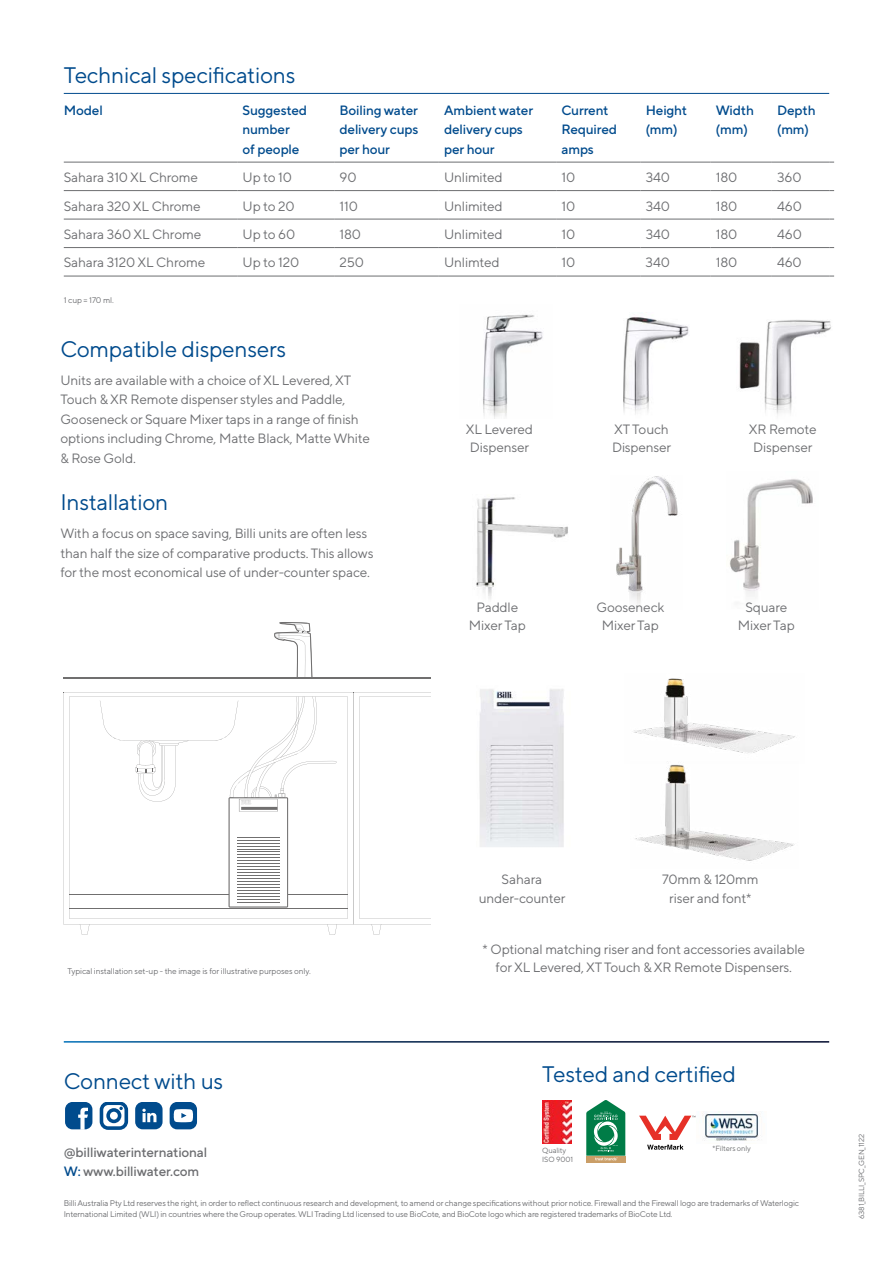
<style>
.page{position:relative;width:893px;height:1263px;background:#fff}
.page>*{position:absolute;margin:0;border:0;box-sizing:border-box;transform-origin:0 0}
.t1{font:22.5px "TT Norms Pro";letter-spacing:-.01em;color:#004b8d}
.t2{font:13.5px/19.5px "TT Norms Pro";letter-spacing:-.01em;color:#6d6e71;text-align:center}
.t3{font:500 13.5px/19.5px "TT Norms Pro";letter-spacing:-.01em;color:#004b8d}
.t4{font:500 13.5px/19.5px "TT Norms Pro";letter-spacing:-.01em;color:#6d6e71}
.t5{font:8.25px/10.5px "TT Norms Pro";letter-spacing:-.02em;color:#6d6e71}
.t6{font:7.5px/9px "TT Norms Pro";letter-spacing:-.015em;color:#6d6e71}
.s1{color:#004b8d}
</style>
<div class="page">
<hr style="left:64px;top:93px;width:765px;height:1px;background:#004b8d">
<hr style="left:64px;top:162px;width:173px;height:1px;background:#6d6e71">
<hr style="left:237px;top:162px;width:97px;height:1px;background:#6d6e71">
<hr style="left:334px;top:162px;width:105px;height:1px;background:#6d6e71">
<hr style="left:439px;top:162px;width:117px;height:1px;background:#6d6e71">
<hr style="left:556px;top:162px;width:84px;height:1px;background:#6d6e71">
<hr style="left:640px;top:162px;width:71px;height:1px;background:#6d6e71">
<hr style="left:711px;top:162px;width:61px;height:1px;background:#6d6e71">
<hr style="left:772px;top:162px;width:58px;height:1px;background:#6d6e71">
<hr style="left:64px;top:190px;width:173px;height:1px;background:#6d6e71">
<hr style="left:237px;top:190px;width:97px;height:1px;background:#6d6e71">
<hr style="left:334px;top:190px;width:105px;height:1px;background:#6d6e71">
<hr style="left:439px;top:190px;width:117px;height:1px;background:#6d6e71">
<hr style="left:556px;top:190px;width:84px;height:1px;background:#6d6e71">
<hr style="left:640px;top:190px;width:71px;height:1px;background:#6d6e71">
<hr style="left:711px;top:190px;width:61px;height:1px;background:#6d6e71">
<hr style="left:772px;top:190px;width:58px;height:1px;background:#6d6e71">
<hr style="left:64px;top:219px;width:173px;height:1px;background:#6d6e71">
<hr style="left:237px;top:219px;width:97px;height:1px;background:#6d6e71">
<hr style="left:334px;top:219px;width:105px;height:1px;background:#6d6e71">
<hr style="left:439px;top:219px;width:117px;height:1px;background:#6d6e71">
<hr style="left:556px;top:219px;width:84px;height:1px;background:#6d6e71">
<hr style="left:640px;top:219px;width:71px;height:1px;background:#6d6e71">
<hr style="left:711px;top:219px;width:61px;height:1px;background:#6d6e71">
<hr style="left:772px;top:219px;width:58px;height:1px;background:#6d6e71">
<hr style="left:64px;top:247px;width:173px;height:1px;background:#6d6e71">
<hr style="left:237px;top:247px;width:97px;height:1px;background:#6d6e71">
<hr style="left:334px;top:247px;width:105px;height:1px;background:#6d6e71">
<hr style="left:439px;top:247px;width:117px;height:1px;background:#6d6e71">
<hr style="left:556px;top:247px;width:84px;height:1px;background:#6d6e71">
<hr style="left:640px;top:247px;width:71px;height:1px;background:#6d6e71">
<hr style="left:711px;top:247px;width:61px;height:1px;background:#6d6e71">
<hr style="left:772px;top:247px;width:58px;height:1px;background:#6d6e71">
<hr style="left:64px;top:276px;width:173px;height:1px;background:#6d6e71">
<hr style="left:237px;top:276px;width:97px;height:1px;background:#6d6e71">
<hr style="left:334px;top:276px;width:105px;height:1px;background:#6d6e71">
<hr style="left:439px;top:276px;width:117px;height:1px;background:#6d6e71">
<hr style="left:556px;top:276px;width:84px;height:1px;background:#6d6e71">
<hr style="left:640px;top:276px;width:71px;height:1px;background:#6d6e71">
<hr style="left:711px;top:276px;width:61px;height:1px;background:#6d6e71">
<hr style="left:772px;top:276px;width:58px;height:1px;background:#6d6e71">
<img style="left:479px;top:689px;width:85px;height:158px">
<img style="left:635px;top:765px;width:160px;height:96px">
<img style="left:634px;top:678px;width:161px;height:75px">
<img style="left:542px;top:1101px;width:29px;height:42px">
<svg style="left:586px;top:1160px;width:39px;height:2px"></svg>
<svg style="left:586px;top:1100px;width:40px;height:60px"></svg>
<img style="left:702px;top:1111px;width:58px;height:30px">
<svg style="left:639px;top:1116px;width:56px;height:34px"></svg>
<svg style="left:274px;top:622px;width:38px;height:55px"></svg>
<hr style="left:64px;top:677px;width:366px;height:1px;background:#706f6f">
<svg style="left:64px;top:692px;width:366px;height:243px"></svg>
<img style="left:483px;top:314px;width:60px;height:104px">
<img style="left:623px;top:317px;width:66px;height:97px">
<img style="left:738px;top:320px;width:93px;height:95px">
<img style="left:616px;top:476px;width:62px;height:129px">
<img style="left:476px;top:497px;width:92px;height:102px">
<img style="left:729px;top:479px;width:84px;height:117px">
<div style="left:65px;top:1102px;width:27px;height:27px;background:#004b8d;border-radius:7px"></div>
<svg style="left:100px;top:1102px;width:28px;height:28px"></svg>
<svg style="left:78px;top:1108px;width:10px;height:22px"></svg>
<div style="left:135px;top:1102px;width:28px;height:27px;background:#004b8d;border-radius:7px"></div>
<svg style="left:142px;top:1109px;width:14px;height:13px"></svg>
<div style="left:170px;top:1102px;width:27px;height:27px;background:#004b8d;border-radius:7px"></div>
<svg style="left:174px;top:1109px;width:19px;height:13px"></svg>
<h1 class="t1" style="left:64px;top:59px;width:233px">Technical specifications</h1>
<p class="t3" style="left:64px;top:99px;width:40px">Model</p>
<p class="t3" style="left:243px;top:99px;width:66px">Suggested number<br>of people</p>
<p class="t3" style="left:340px;top:99px;width:80px;text-align:justify">Boiling water delivery cups per hour</p>
<p class="t3" style="left:444px;top:99px;width:91px">Ambient water delivery cups per hour</p>
<p class="t3" style="left:561px;top:99px;width:57px">Current<br>Required amps</p>
<p class="t3" style="left:646px;top:99px;width:43px">Height (mm)</p>
<p class="t3" style="left:716px;top:99px;width:40px">Width (mm)</p>
<p class="t3" style="left:777px;top:99px;width:40px">Depth (mm)</p>
<p class="t2" style="left:64px;top:166px;width:136px">Sahara 310 XL Chrome</p>
<p class="t2" style="left:243px;top:166px;width:51px">Up to 10</p>
<p class="t2" style="left:340px;top:166px;width:19px">90</p>
<p class="t2" style="left:444px;top:166px;width:60px">Unlimited</p>
<p class="t2" style="left:561px;top:166px;width:15px">10</p>
<p class="t2" style="left:646px;top:166px;width:26px">340</p>
<p class="t2" style="left:716px;top:166px;width:23px">180</p>
<p class="t2" style="left:777px;top:166px;width:26px">360</p>
<p class="t2" style="left:64px;top:195px;width:138px">Sahara 320 XL Chrome</p>
<p class="t2" style="left:243px;top:195px;width:54px">Up to 20</p>
<p class="t2" style="left:339px;top:195px;width:20px">110</p>
<p class="t2" style="left:444px;top:195px;width:60px">Unlimited</p>
<p class="t2" style="left:561px;top:195px;width:15px">10</p>
<p class="t2" style="left:646px;top:195px;width:26px">340</p>
<p class="t2" style="left:716px;top:195px;width:23px">180</p>
<p class="t2" style="left:777px;top:195px;width:26px">460</p>
<p class="t2" style="left:64px;top:223px;width:139px">Sahara 360 XL Chrome</p>
<p class="t2" style="left:243px;top:223px;width:54px">Up to 60</p>
<p class="t2" style="left:339px;top:223px;width:23px">180</p>
<p class="t2" style="left:444px;top:223px;width:60px">Unlimited</p>
<p class="t2" style="left:561px;top:223px;width:15px">10</p>
<p class="t2" style="left:646px;top:223px;width:26px">340</p>
<p class="t2" style="left:716px;top:223px;width:23px">180</p>
<p class="t2" style="left:777px;top:223px;width:26px">460</p>
<p class="t2" style="left:64px;top:252px;width:143px">Sahara 3120 XL Chrome</p>
<p class="t2" style="left:243px;top:252px;width:58px">Up to 120</p>
<p class="t2" style="left:339px;top:252px;width:26px">250</p>
<p class="t2" style="left:444px;top:252px;width:57px">Unlimted</p>
<p class="t2" style="left:561px;top:252px;width:15px">10</p>
<p class="t2" style="left:646px;top:252px;width:26px">340</p>
<p class="t2" style="left:716px;top:252px;width:23px">180</p>
<p class="t2" style="left:777px;top:252px;width:26px">460</p>
<p class="t5" style="left:64px;top:294px;width:52px">1 cup = 170 ml.</p>
<h1 class="t1" style="left:60px;top:332px;width:227px">Compatible dispensers</h1>
<p class="t2" style="left:60px;top:369px;width:311px;text-align:left">Units are available with a choice of XL Levered, XT Touch &amp; XR Remote dispenser styles and Paddle, Gooseneck or Square Mixer taps in a range of finish options including Chrome, Matte Black, Matte White &amp; Rose Gold.</p>
<h1 class="t1" style="left:60px;top:486px;width:109px">Installation</h1>
<p class="t2" style="left:60px;top:522px;width:315px;text-align:left">With a focus on space saving, Billi units are often less than half the size of comparative products. This allows for the most economical use of under-counter space.</p>
<p class="t2" style="left:466px;top:419px;width:69px;line-height:18px">XL Levered<br>Dispenser</p>
<p class="t2" style="left:612px;top:419px;width:61px;line-height:18px;text-align:left">XT Touch<br>Dispenser</p>
<p class="t2" style="left:749px;top:419px;width:69px;line-height:18px">XR Remote<br>Dispenser</p>
<p class="t2" style="left:469px;top:597px;width:58px;line-height:18px">Paddle<br>Mixer Tap</p>
<p class="t2" style="left:738px;top:597px;width:58px;line-height:18px">Square<br>Mixer Tap</p>
<p class="t2" style="left:597px;top:597px;width:69px;line-height:18px">Gooseneck<br>Mixer Tap</p>
<p class="t5" style="left:67px;top:965px;width:245px">Typical installation set-up - the image is for illustrative purposes only.</p>
<h1 class="t1" style="left:64px;top:1065px;width:161px">Connect with us</h1>
<p class="t4" style="left:64px;top:1141px;width:145px">@billiwaterinternational<br><span class="s1">W:</span> www.billiwater.com</p>
<p class="t2" style="left:479px;top:868px;width:88px">Sahara under-counter</p>
<p class="t2" style="left:662px;top:868px;width:98px">70mm &amp; 120mm riser and font*</p>
<p class="t2" style="left:483px;top:939px;width:324px;line-height:18px">* Optional matching riser and font accessories available for XL Levered, XT Touch &amp; XR Remote Dispensers.</p>
<h1 class="t1" style="left:542px;top:1057px;width:195px">Tested and certified</h1>
<p class="t6" style="left:542px;top:1145px;width:32px">Quality<br>ISO 9001</p>
<p class="t6" style="left:713px;top:1143px;width:40px">*Filters only</p>
<p class="t5" style="left:64px;top:1197px;width:737px">Billi Australia Pty Ltd reserves the right, in order to reflect continuous research and development, to amend or change specifications without prior notice. Firewall and the Firewall logo are trademarks of Waterlogic<br>International Limited (WLI) in countries where the Group operates. WLI Trading Ltd licensed to use BioCote, and BioCote logo which are registered trademarks of BioCote Ltd.</p>
<p class="t6" style="left:857px;top:1219px;width:86px;rotate:-90deg">6381_BILLI_SPC_GEN_1122</p>
</div>
